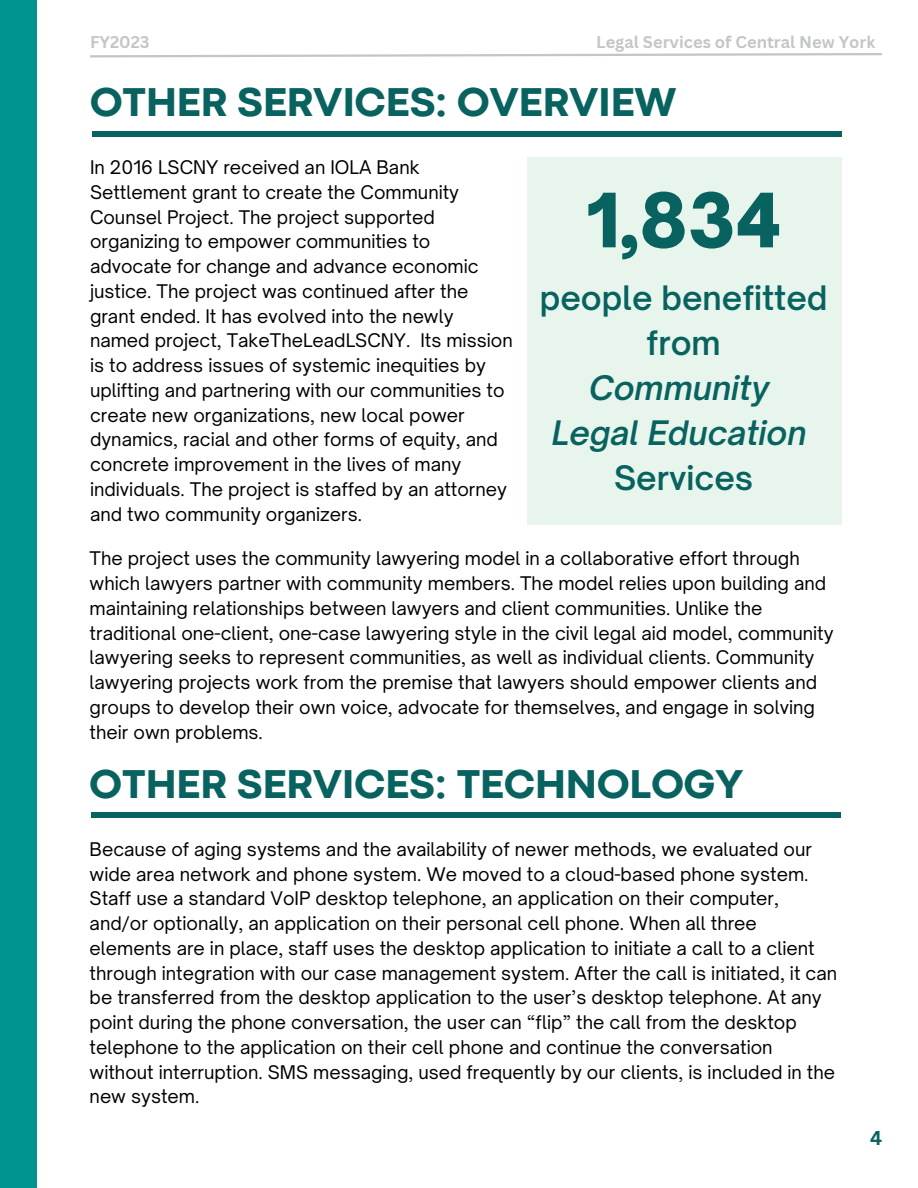
<style>
.page{position:relative;width:918px;height:1188px;background:#fff}
.page>*{position:absolute;margin:0;border:0;box-sizing:border-box;transform-origin:0 0}
.t1{font:900 71.55px "Open Sauce One";color:#08625f}
.t2{font:800 42px "Codec Pro";color:#08625f}
.t3{font:600 32.25px/45px "Open Sauce One";color:#08625f;text-align:center}
.t4{font:italic 600 32.25px "Open Sauce One";color:#08625f}
.t5{font:700 19.5px "Canva Sans";color:#08625f}
.t6{font:18px/24.8px "Open Sauce One";color:#000}
.t7{font:700 16.5px "Canva Sans";color:#c3c5c6}
</style>
<div class="page">
<div style="left:0;top:0;width:37px;height:1188px;background:#009490"></div>
<div style="left:92px;top:131px;width:750px;height:5px;background:#08625f"></div>
<svg style="left:90px;top:53px;width:792px;height:5px"></svg>
<div style="left:527px;top:157px;width:315px;height:368px;background:#e7f5ec"></div>
<div style="left:91px;top:813px;width:750px;height:5px;background:#08625f"></div>
<p class="t7" style="left:90px;top:31px;width:61px">FY2023</p>
<p class="t7" style="left:596px;top:31px;width:281px">Legal Services of Central New York</p>
<p class="t2" style="left:90px;top:87px;width:588px">OTHER SERVICES: OVERVIEW</p>
<p class="t6" style="left:90px;top:155px;width:424px">In 2016 LSCNY received an IOLA Bank Settlement grant to create the Community Counsel Project. The project supported organizing to empower communities to advocate for change and advance economic justice. The project was continued after the grant ended. It has evolved into the newly named project, TakeTheLeadLSCNY. Its mission is to address issues of systemic inequities by uplifting and partnering with our communities to create new organizations, new local power dynamics, racial and other forms of equity, and concrete improvement in the lives of many individuals. The project is staffed by an attorney and two community organizers.</p>
<p class="t1" style="left:586px;top:176px;width:197px">1,834</p>
<p class="t3" style="left:540px;top:276px;width:289px">people benefitted from</p>
<p class="t4" style="left:589px;top:368px;width:182px">Community</p>
<p class="t4" style="left:552px;top:413px;width:256px">Legal Education</p>
<p class="t3" style="left:614px;top:456px;width:141px">Services</p>
<p class="t6" style="left:90px;top:546px;width:746px">The project uses the community lawyering model in a collaborative effort through which lawyers partner with community members. The model relies upon building and maintaining relationships between lawyers and client communities. Unlike the traditional one-client, one-case lawyering style in the civil legal aid model, community lawyering seeks to represent communities, as well as individual clients. Community lawyering projects work from the premise that lawyers should empower clients and groups to develop their own voice, advocate for themselves, and engage in solving their own problems.</p>
<p class="t2" style="left:90px;top:769px;width:655px">OTHER SERVICES: TECHNOLOGY</p>
<p class="t6" style="left:90px;top:837px;width:749px">Because of aging systems and the availability of newer methods, we evaluated our wide area network and phone system. We moved to a cloud-based phone system.<br>Staff use a standard VoIP desktop telephone, an application on their computer, and/or optionally, an application on their personal cell phone. When all three elements are in place, staff uses the desktop application to initiate a call to a client through integration with our case management system. After the call is initiated, it can be transferred from the desktop application to the user’s desktop telephone. At any point during the phone conversation, the user can “flip” the call from the desktop telephone to the application on their cell phone and continue the conversation without interruption. SMS messaging, used frequently by our clients, is included in the new system.</p>
<p class="t5" style="left:870px;top:1124px;width:14px">4</p>
</div>
